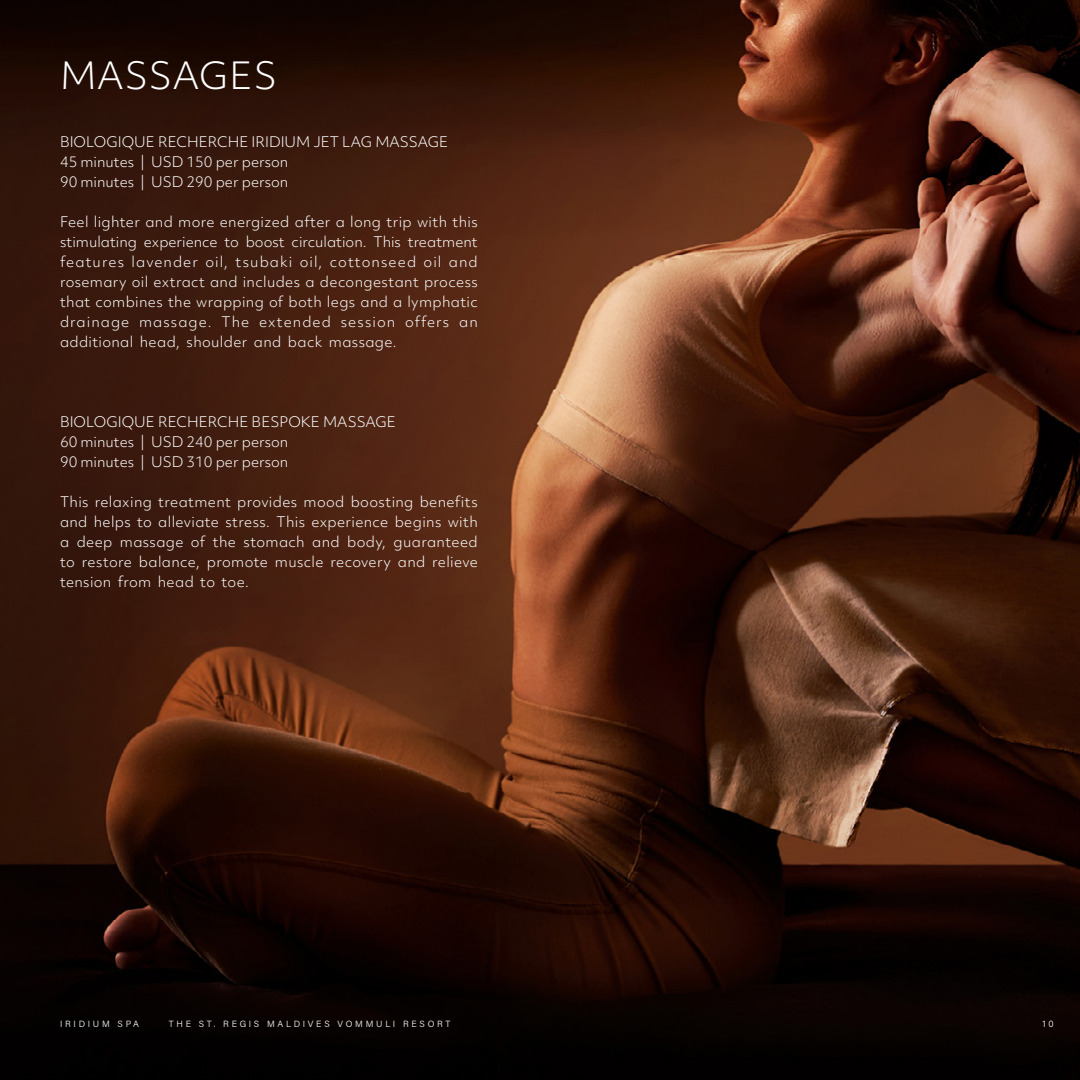
<style>
.page{position:relative;width:1080px;height:1080px;background:#fff}
.page>*{position:absolute;margin:0;border:0;box-sizing:border-box;transform-origin:0 0}
.t1{font:300 36px "Objektiv Mk 2";letter-spacing:.025em;color:#fff}
.t2{font:300 14px/20px "Objektiv Mk 2";color:#fff}
.t3{font:9px "Acumin Variable Concept";letter-spacing:.305em;color:#fff}
</style>
<div class="page">
<img style="left:0;top:0;width:1080px;height:1080px">
<h1 class="t1" style="left:60px;top:51px;width:219px">MASSAGES</h1>
<p class="t2" style="left:60px;top:131px;width:390px">BIOLOGIQUE RECHERCHE IRIDIUM JET LAG MASSAGE<br>45 minutes | USD 150 per person<br>90 minutes | USD 290 per person</p>
<p class="t2" style="left:60px;top:211px;width:419px;text-align:justify">Feel lighter and more energized after a long trip with this stimulating experience to boost circulation. This treatment features lavender oil, tsubaki oil, cottonseed oil and rosemary oil extract and includes a decongestant process that combines the wrapping of both legs and a lymphatic drainage massage. The extended session offers an additional head, shoulder and back massage.</p>
<p class="t2" style="left:60px;top:411px;width:338px">BIOLOGIQUE RECHERCHE BESPOKE MASSAGE<br>60 minutes | USD 240 per person<br>90 minutes | USD 310 per person</p>
<p class="t2" style="left:60px;top:492px;width:419px;text-align:justify">This relaxing treatment provides mood boosting benefits and helps to alleviate stress. This experience begins with a deep massage of the stomach and body, guaranteed to restore balance, promote muscle recovery and relieve tension from head to toe.</p>
<p class="t3" style="left:60px;top:1017px;width:81px">IRIDIUM SPA</p>
<p class="t3" style="left:169px;top:1017px;width:283px">THE ST. REGIS MALDIVES VOMMULI RESORT</p>
<p class="t3" style="left:1042px;top:1017px;width:13px">1 0</p>
</div>
